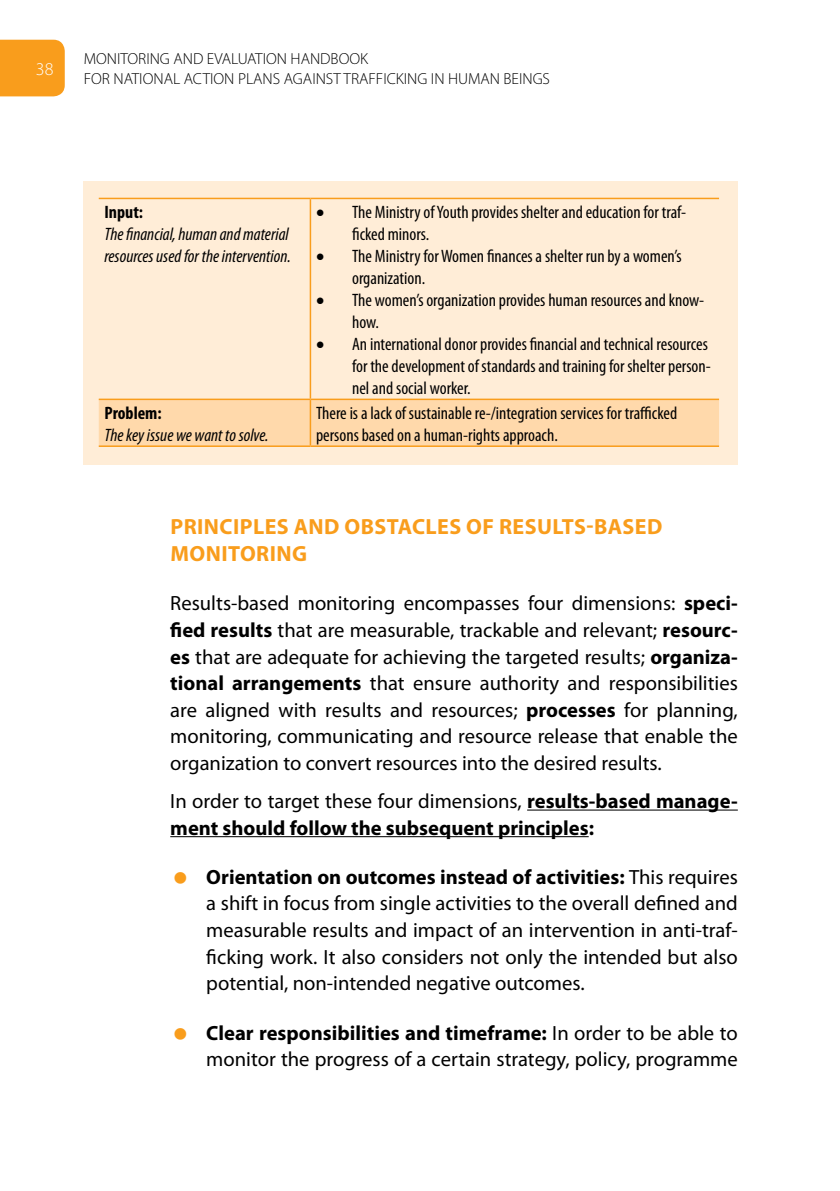
<style>
.page{position:relative;width:840px;height:1191px;background:#fff}
.page>*{position:absolute;margin:0;border:0;box-sizing:border-box;transform-origin:0 0}
.t1{font:700 22px/26.6px "Myriad Pro";letter-spacing:.02em;color:#f99d1c}
.t2{font:20.6px/26.6px "Myriad Pro";color:#000;text-align:justify}
.t3{font:700 20.6px/26.6px "Myriad Pro";color:#000}
.t4{font:condensed 18px/22px "Myriad Pro";color:#000}
.t5{font:italic condensed 18px/22px "Myriad Pro";color:#000}
.t6{font:700 condensed 18px "Myriad Pro";color:#000}
.t7{font:300 18px "Myriad Pro";color:#fff}
.t8{font:300 16px/20px "Myriad Pro";color:#000}
.s1{font-weight:700}
.s2{font-weight:400}
</style>
<div class="page">
<div style="left:0;top:40px;width:65px;height:56px;background:#f99d1c"></div>
<div style="left:84px;top:181px;width:653px;height:284px;background:#ffedd7"></div>
<div style="left:99px;top:400px;width:619px;height:45px;background:#ffd9ab"></div>
<hr style="left:99px;top:198px;width:211px;height:1px;background:#f99d1c">
<hr style="left:310px;top:198px;width:408px;height:1px;background:#f99d1c">
<hr style="left:309px;top:199px;width:2px;height:199px;background:#f99d1c">
<hr style="left:99px;top:398px;width:211px;height:2px;background:#f99d1c">
<hr style="left:310px;top:398px;width:408px;height:2px;background:#f99d1c">
<hr style="left:309px;top:400px;width:2px;height:45px;background:#f99d1c">
<hr style="left:99px;top:445px;width:211px;height:2px;background:#f99d1c">
<hr style="left:310px;top:445px;width:408px;height:2px;background:#f99d1c">
<hr style="left:527px;top:809px;width:210px;height:1px;background:#000">
<hr style="left:170px;top:836px;width:418px;height:1px;background:#000">
<p class="t7" style="left:36px;top:58px;width:19px">38</p>
<p class="t8" style="left:84px;top:49px;width:467px">MONITORING AND EVALUATION HANDBOOK<br>FOR NATIONAL ACTION PLANS AGAINST TRAFFICKING IN HUMAN BEINGS</p>
<p class="t6" style="left:104px;top:200px;width:40px">Input:</p>
<p class="t5" style="left:104px;top:222px;width:188px">The financial, human and material resources used for the intervention.</p>
<p class="t6" style="left:104px;top:401px;width:59px">Problem:</p>
<p class="t5" style="left:104px;top:423px;width:166px">The key issue we want to solve.</p>
<p class="t4" style="left:352px;top:200px;width:335px;text-indent:-36px">• The Ministry of Youth provides shelter and education for traf&shy;ficked minors.</p>
<p class="t4" style="left:352px;top:244px;width:331px;text-indent:-36px">• The Ministry for Women finances a shelter run by a women’s organization.</p>
<p class="t4" style="left:352px;top:288px;width:353px;text-indent:-36px">• The women’s organization provides human resources and know&shy;how.</p>
<p class="t4" style="left:352px;top:332px;width:360px;text-indent:-36px">• An international donor provides financial and technical resources for the development of standards and training for shelter person&shy;nel and social worker.</p>
<p class="t4" style="left:316px;top:401px;width:362px">There is a lack of sustainable re-/integration services for trafficked persons based on a human-rights approach.</p>
<p class="t1" style="left:170px;top:513px;width:491px">Principles and Obstacles of Results-Based<br>Monitoring</p>
<p class="t2" style="left:170px;top:590px;width:568px">Results-based monitoring encompasses four dimensions: <span class="s1">speci&shy;fied results</span> that are measurable, trackable and relevant; <span class="s1">resourc&shy;es</span> that are adequate for achieving the targeted results; <span class="s1">organiza&shy;tional arrangements</span> that ensure authority and responsibilities are aligned with results and resources; <span class="s1">processes</span> for planning, monitoring, communicating and resource release that enable the organization to convert resources into the desired results.</p>
<p class="t3" style="left:170px;top:787px;width:568px"><span class="s2">In order to target these four dimensions,</span> results-based manage&shy;ment should follow the subsequent principles:</p>
<p class="t2" style="left:206px;top:863px;width:532px"><span class="s1">Orientation on outcomes instead of activities:</span> This requires a shift in focus from single activities to the overall defined and measurable results and impact of an intervention in anti-traf&shy;ficking work. It also considers not only the intended but also potential, non-intended negative outcomes.</p>
<p class="t2" style="left:206px;top:1019px;width:532px"><span class="s1">Clear responsibilities and timeframe:</span> In order to be able to monitor the progress of a certain strategy, policy, programme</p>
</div>
